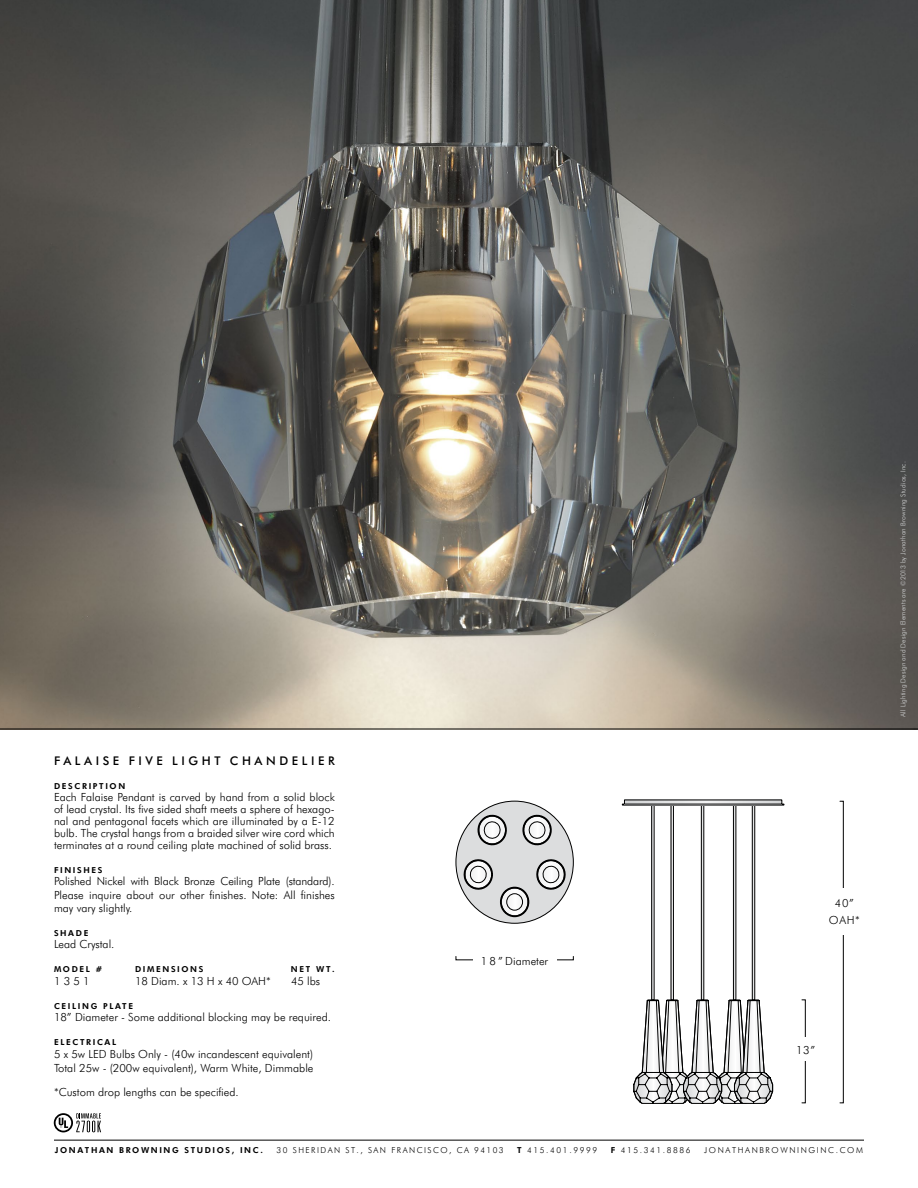
<style>
.page{position:relative;width:918px;height:1188px;background:#fff}
.page>*{position:absolute;margin:0;border:0;box-sizing:border-box;transform-origin:0 0}
.t1{font:500 12px "Futura BT";letter-spacing:.3em;color:#000}
.t2{font:300 11.25px/12px "Futura BT";color:#000;text-align:justify}
.t3{font:800 8.25px "Futura BT";letter-spacing:.2em;color:#000}
.t4{font:300 8.25px "Futura BT";letter-spacing:.195em;color:#000}
.t5{font:300 8.25px "Futura BT";letter-spacing:.175em;color:#000}
.t6{font:300 6.75px "Futura BT";letter-spacing:.02em;color:#d5d7d8}
.s1{font-weight:800}
</style>
<div class="page">
<img style="left:0;top:0;width:918px;height:729px">
<hr style="left:54px;top:1140px;width:810px;height:1px;background:#000">
<hr style="left:0;top:729px;width:918px;height:1px;background:#000">
<svg style="left:54px;top:1113px;width:47px;height:19px"></svg>
<svg style="left:634px;top:805px;width:139px;height:299px"></svg>
<div style="left:840px;top:801px;width:4px;height:302px;border:1px solid #000"></div>
<div style="left:802px;top:1000px;width:4px;height:103px;border:1px solid #000"></div>
<div style="left:829px;top:889px;width:31px;height:46px;background:#fff"></div>
<div style="left:796px;top:1037px;width:19px;height:24px;background:#fff"></div>
<div style="left:456px;top:801px;width:117px;height:122px;background:#dcddde;border-radius:50%"></div>
<svg style="left:500px;top:859px;width:67px;height:59px"></svg>
<svg style="left:522px;top:813px;width:32px;height:33px"></svg>
<svg style="left:476px;top:813px;width:31px;height:33px"></svg>
<svg style="left:462px;top:859px;width:31px;height:32px"></svg>
<p class="t1" style="left:54px;top:754px;width:282px">FALAISE FIVE LIGHT CHANDELIER</p>
<p class="t3" style="left:54px;top:781px;width:73px">DESCRIPTION</p>
<p class="t2" style="left:54px;top:791px;width:282px">Each Falaise Pendant is carved by hand from a solid block of lead crystal. Its five sided shaft meets a sphere of hexago&shy;nal and pentagonal facets which are illuminated by a E-12 bulb. The crystal hangs from a braided silver wire cord which terminates at a round ceiling plate machined of solid brass.</p>
<p class="t3" style="left:54px;top:865px;width:50px">FINISHES</p>
<p class="t2" style="left:54px;top:874px;width:282px;line-height:13.5px">Polished Nickel with Black Bronze Ceiling Plate (standard).<br>Please inquire about our other finishes. Note: All finishes may vary slightly.</p>
<p class="t3" style="left:54px;top:928px;width:36px">SHADE</p>
<p class="t2" style="left:54px;top:938px;width:62px">Lead Crystal.</p>
<p class="t3" style="left:54px;top:964px;width:50px">MODEL #</p>
<p class="t3" style="left:135px;top:964px;width:70px">DIMENSIONS</p>
<p class="t3" style="left:291px;top:964px;width:45px">NET WT.</p>
<p class="t2" style="left:54px;top:975px;width:37px">1 3 5 1</p>
<p class="t2" style="left:135px;top:975px;width:137px">18 Diam. x 13 H x 40 OAH*</p>
<p class="t2" style="left:291px;top:975px;width:31px">45 lbs</p>
<p class="t3" style="left:54px;top:1001px;width:81px">CEILING PLATE</p>
<p class="t2" style="left:54px;top:1011px;width:279px">18” Diameter - Some additional blocking may be required.</p>
<p class="t3" style="left:54px;top:1037px;width:64px">ELECTRICAL</p>
<p class="t2" style="left:54px;top:1048px;width:261px">5 x 5w LED Bulbs Only - (40w incandescent equivalent)</p>
<p class="t2" style="left:54px;top:1062px;width:261px">Total 25w - (200w equivalent), Warm White, Dimmable</p>
<p class="t2" style="left:54px;top:1086px;width:186px">*Custom drop lengths can be specified.</p>
<p class="t2" style="left:481px;top:955px;width:69px">1 8 ” Diameter</p>
<p class="t2" style="left:829px;top:895px;width:33px;line-height:16.6px;text-align:center">40”<br>OAH*</p>
<p class="t2" style="left:796px;top:1044px;width:21px">13”</p>
<p class="t3" style="left:55px;top:1145px;width:209px">JONATHAN BROWNING STUDIOS, INC.</p>
<p class="t5" style="left:277px;top:1145px;width:229px">30 SHERIDAN ST., SAN FRANCISCO, CA 94103</p>
<p class="t4" style="left:517px;top:1145px;width:82px"><span class="s1">T</span> 415.401.9999</p>
<p class="t4" style="left:611px;top:1145px;width:82px"><span class="s1">F</span> 415.341.8886</p>
<p class="t4" style="left:704px;top:1145px;width:160px">JONATHANBROWNINGINC.COM</p>
<p class="t6" style="left:899px;top:717px;width:257px;rotate:-90deg">All Lighting Design and Design Elements are ©2013 by Jonathan Browning Studios, Inc.</p>
</div>
